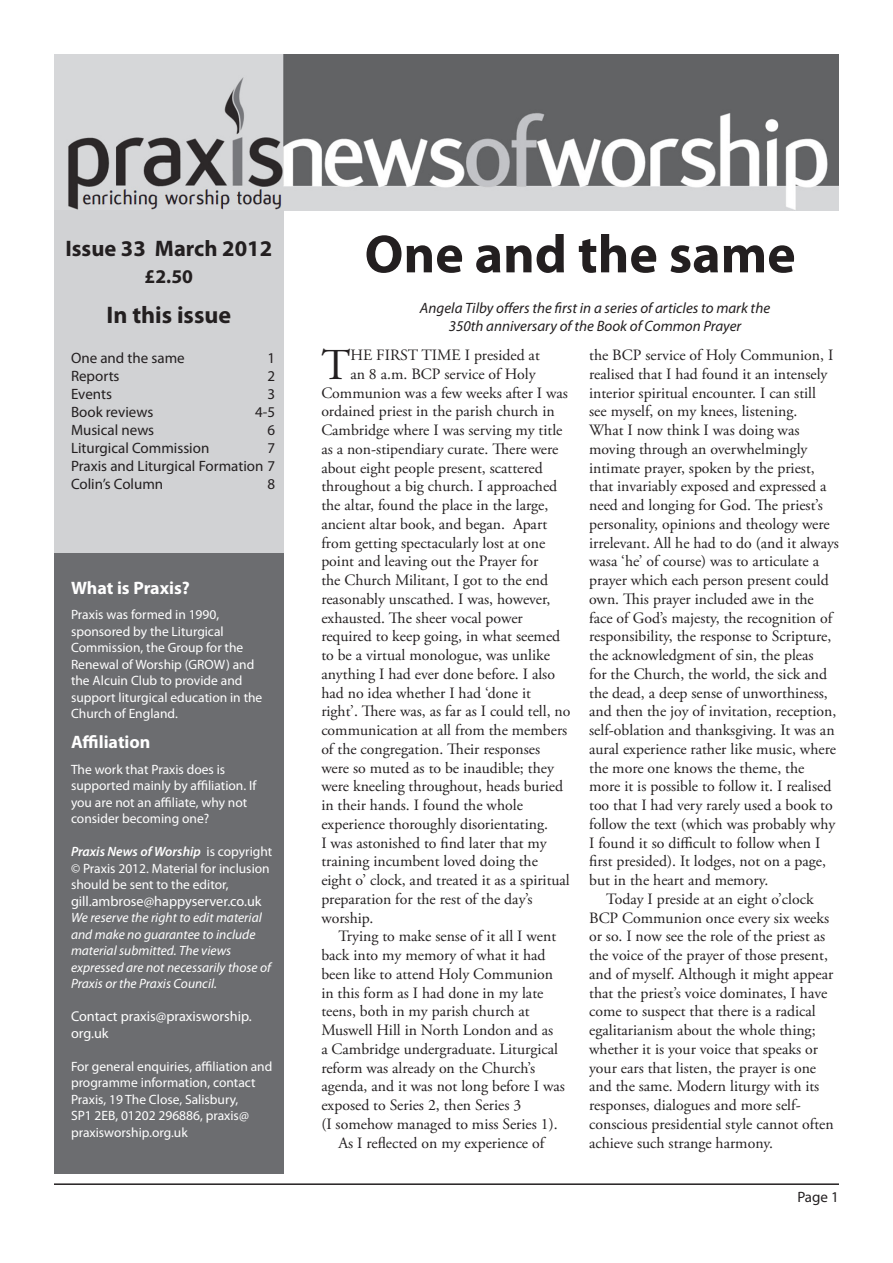
<style>
.page{position:relative;width:893px;height:1263px;background:#fff}
.page>*{position:absolute;margin:0;border:0;box-sizing:border-box;transform-origin:0 0}
.Column_Header_1{font:700 54px "Myriad Pro";color:#231f20}
.Big_cap_big_body{font:44.1px "Adobe Garamond Pro";color:#231f20}
.Column_Header_1-2{font:700 24px "Myriad Pro";color:#231f20}
.Column_Header_1-3{font:700 22.5px "Myriad Pro";color:#231f20}
.Column_Header_1-4{font:700 19.5px "Myriad Pro";color:#231f20}
.Column_Header_2{font:700 18px "Myriad Pro";color:#fff}
.Big_body{font:15.75px/18.8px "Adobe Garamond Pro";color:#231f20}
.Big_cap_big_body-2{font:15.75px "Adobe Garamond Pro";color:#231f20}
.Contents{font:15px "Myriad Pro";color:#231f20}
.Contents-2{font:italic 15px/18px "Myriad Pro";color:#231f20;text-align:center}
.Column_body_white{font:14.25px/16.5px "Myriad Pro";color:#fff}
.Column_body_white_sm{font:13.5px/16.5px "Myriad Pro";color:#fff}
.Column_body_white_sm-2{font:italic 13.5px/16.5px "Myriad Pro";color:#fff}
.Column_body_white-2{font:13.5px/16.5px "Myriad Pro";color:#fff}
.s1{font-weight:600;font-style:italic}
</style>
<div class="page">
<img style="left:54px;top:54px;width:785px;height:156px">
<div style="left:54px;top:210px;width:230px;height:343px;background:#d1d2d4"></div>
<div style="left:54px;top:553px;width:230px;height:621px;background:#6c6d70"></div>
<hr style="left:54px;top:1183px;width:785px;height:2px;background:#231f20">
<p class="Column_Header_1-3" style="left:65px;top:234px;width:208px">Issue 33 March 2012</p>
<p class="Column_Header_1-4" style="left:145px;top:264px;width:50px">£2.50</p>
<p class="Column_Header_1-2" style="left:107px;top:299px;width:126px">In this issue</p>
<p class="Contents" style="left:71px;top:349px;width:115px">One and the same</p>
<p class="Contents" style="left:267px;top:349px;width:9px">1</p>
<p class="Contents" style="left:71px;top:367px;width:50px">Reports</p>
<p class="Contents" style="left:267px;top:367px;width:9px">2</p>
<p class="Contents" style="left:71px;top:385px;width:43px">Events</p>
<p class="Contents" style="left:267px;top:385px;width:9px">3</p>
<p class="Contents" style="left:71px;top:403px;width:84px">Book reviews</p>
<p class="Contents" style="left:255px;top:403px;width:21px">4-5</p>
<p class="Contents" style="left:71px;top:421px;width:85px">Musical news</p>
<p class="Contents" style="left:267px;top:421px;width:9px">6</p>
<p class="Contents" style="left:71px;top:439px;width:140px">Liturgical Commission</p>
<p class="Contents" style="left:267px;top:439px;width:9px">7</p>
<p class="Contents" style="left:71px;top:457px;width:206px">Praxis and Liturgical Formation 7</p>
<p class="Contents" style="left:71px;top:475px;width:94px">Colin’s Column</p>
<p class="Contents" style="left:267px;top:475px;width:9px">8</p>
<p class="Column_Header_2" style="left:71px;top:576px;width:120px">What is Praxis?</p>
<p class="Column_body_white_sm" style="left:71px;top:606px;width:193px">Praxis was formed in 1990, sponsored by the Liturgical<br>Commission, the Group for the<br>Renewal of Worship (GROW) and the Alcuin Club to provide and support liturgical education in the<br>Church of England.</p>
<p class="Column_Header_2" style="left:71px;top:730px;width:81px">Affiliation</p>
<p class="Column_body_white_sm" style="left:71px;top:760px;width:187px">The work that Praxis does is supported mainly by affiliation. If you are not an affiliate, why not consider becoming one?</p>
<p class="Column_body_white_sm" style="left:71px;top:843px;width:203px"><span class="s1">Praxis News of Worship</span> is copyright © Praxis 2012. Material for inclusion should be sent to the editor,</p>
<p class="Column_body_white" style="left:71px;top:892px;width:192px">gill.ambrose@happyserver.co.uk</p>
<p class="Column_body_white_sm-2" style="left:71px;top:909px;width:201px">We reserve the right to edit material and make no guarantee to include material submitted. The views expressed are not necessarily those of Praxis or the Praxis Council.</p>
<p class="Column_body_white" style="left:71px;top:1008px;width:182px">Contact praxis@praxisworship. org.uk</p>
<p class="Column_body_white-2" style="left:71px;top:1057px;width:203px">For general enquiries, affiliation and programme information, contact<br>Praxis, 19 The Close, Salisbury,<br>SP1 2EB, 01202 296886, praxis@ praxisworship.org.uk</p>
<p class="Column_Header_1" style="left:365px;top:219px;width:433px">One and the same</p>
<p class="Contents-2" style="left:420px;top:298px;width:352px">Angela Tilby offers the first in a series of articles to mark the<br>350th anniversary of the Book of Common Prayer</p>
<p class="Big_cap_big_body" style="left:321px;top:338px;width:31px">T</p>
<p class="Big_cap_big_body-2" style="left:350px;top:346px;width:191px">HE FIRST TIME I presided at</p>
<p class="Big_cap_big_body-2" style="left:350px;top:364px;width:187px">an 8 a.m. BCP service of Holy</p>
<p class="Big_cap_big_body-2" style="left:321px;top:383px;width:248px">Communion was a few weeks after I was</p>
<p class="Big_cap_big_body-2" style="left:321px;top:402px;width:235px">ordained priest in the parish church in</p>
<p class="Big_cap_big_body-2" style="left:321px;top:421px;width:243px">Cambridge where I was serving my title</p>
<p class="Big_cap_big_body-2" style="left:321px;top:439px;width:239px">as a non-stipendiary curate. There were</p>
<p class="Big_cap_big_body-2" style="left:321px;top:458px;width:223px">about eight people present, scattered</p>
<p class="Big_cap_big_body-2" style="left:321px;top:477px;width:237px">throughout a big church. I approached</p>
<p class="Big_cap_big_body-2" style="left:321px;top:496px;width:229px">the altar, found the place in the large,</p>
<p class="Big_cap_big_body-2" style="left:321px;top:514px;width:227px">ancient altar book, and began. Apart</p>
<p class="Big_cap_big_body-2" style="left:321px;top:533px;width:225px">from getting spectacularly lost at one</p>
<p class="Big_cap_big_body-2" style="left:321px;top:552px;width:218px">point and leaving out the Prayer for</p>
<p class="Big_cap_big_body-2" style="left:321px;top:571px;width:228px">the Church Militant, I got to the end</p>
<p class="Big_cap_big_body-2" style="left:321px;top:589px;width:231px">reasonably unscathed. I was, however,</p>
<p class="Big_cap_big_body-2" style="left:321px;top:608px;width:203px">exhausted. The sheer vocal power</p>
<p class="Big_cap_big_body-2" style="left:321px;top:627px;width:240px">required to keep going, in what seemed</p>
<p class="Big_cap_big_body-2" style="left:321px;top:646px;width:230px">to be a virtual monologue, was unlike</p>
<p class="Big_cap_big_body-2" style="left:321px;top:664px;width:235px">anything I had ever done before. I also</p>
<p class="Big_cap_big_body-2" style="left:321px;top:683px;width:211px">had no idea whether I had ‘done it</p>
<p class="Big_cap_big_body-2" style="left:321px;top:702px;width:251px">right’. There was, as far as I could tell, no</p>
<p class="Big_cap_big_body-2" style="left:321px;top:721px;width:248px">communication at all from the members</p>
<p class="Big_cap_big_body-2" style="left:321px;top:739px;width:220px">of the congregation. Their responses</p>
<p class="Big_cap_big_body-2" style="left:321px;top:758px;width:234px">were so muted as to be inaudible; they</p>
<p class="Big_cap_big_body-2" style="left:321px;top:777px;width:243px">were kneeling throughout, heads buried</p>
<p class="Big_cap_big_body-2" style="left:321px;top:796px;width:203px">in their hands. I found the whole</p>
<p class="Big_cap_big_body-2" style="left:321px;top:814px;width:228px">experience thoroughly disorientating.</p>
<p class="Big_cap_big_body-2" style="left:321px;top:833px;width:227px">I was astonished to find later that my</p>
<p class="Big_cap_big_body-2" style="left:321px;top:852px;width:218px">training incumbent loved doing the</p>
<p class="Big_cap_big_body-2" style="left:321px;top:871px;width:250px">eight o’ clock, and treated it as a spiritual</p>
<p class="Big_cap_big_body-2" style="left:321px;top:889px;width:213px">preparation for the rest of the day’s</p>
<p class="Big_cap_big_body-2" style="left:321px;top:908px;width:54px">worship.</p>
<p class="Big_body" style="left:321px;top:928px;width:245px;text-indent:17px">Trying to make sense of it all I went back into my memory of what it had been like to attend Holy Communion in this form as I had done in my late teens, both in my parish church at Muswell Hill in North London and as<br>a Cambridge undergraduate. Liturgical reform was already on the Church’s agenda, and it was not long before I was exposed to Series 2, then Series 3<br>(I somehow managed to miss Series 1).</p>
<p class="Big_body" style="left:338px;top:1134px;width:208px">As I reflected on my experience of</p>
<p class="Big_body" style="left:589px;top:346px;width:251px">the BCP service of Holy Communion, I realised that I had found it an intensely interior spiritual encounter. I can still<br>see myself, on my knees, listening.<br>What I now think I was doing was moving through an overwhelmingly intimate prayer, spoken by the priest, that invariably exposed and expressed a need and longing for God. The priest’s personality, opinions and theology were irrelevant. All he had to do (and it always wasa ‘he’ of course) was to articulate a prayer which each person present could own. This prayer included awe in the face of God’s majesty, the recognition of responsibility, the response to Scripture, the acknowledgment of sin, the pleas<br>for the Church, the world, the sick and the dead, a deep sense of unworthiness, and then the joy of invitation, reception, self-oblation and thanksgiving. It was an aural experience rather like music, where the more one knows the theme, the more it is possible to follow it. I realised too that I had very rarely used a book to follow the text (which was probably why I found it so difficult to follow when I first presided). It lodges, not on a page, but in the heart and memory.</p>
<p class="Big_body" style="left:589px;top:890px;width:246px;text-indent:17px">Today I preside at an eight o’clock BCP Communion once every six weeks or so. I now see the role of the priest as the voice of the prayer of those present, and of myself. Although it might appear that the priest’s voice dominates, I have come to suspect that there is a radical egalitarianism about the whole thing; whether it is your voice that speaks or your ears that listen, the prayer is one and the same. Modern liturgy with its responses, dialogues and more self&shy;conscious presidential style cannot often achieve such strange harmony.</p>
<p class="Contents" style="left:797px;top:1188px;width:43px">Page 1</p>
</div>
